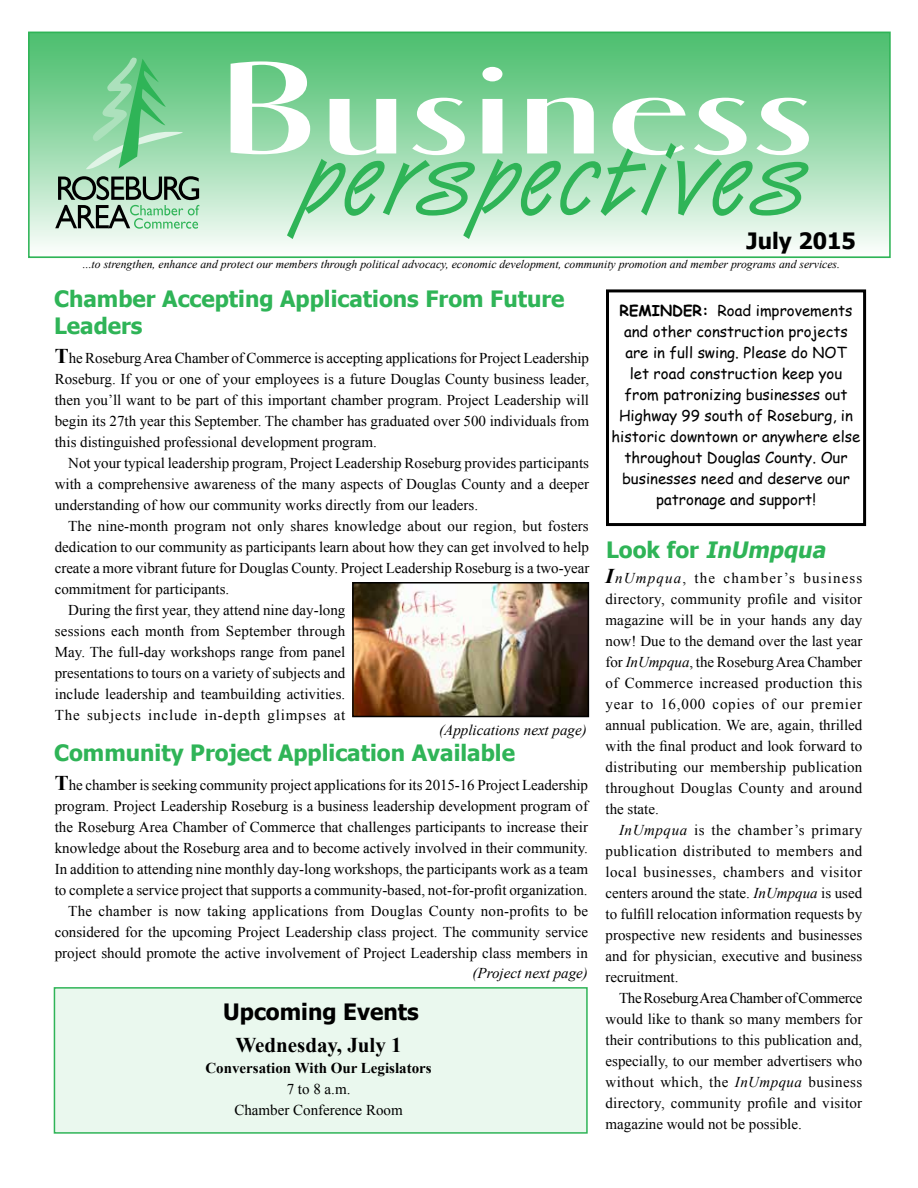
<style>
.page{position:relative;width:918px;height:1188px;background:#fff}
.page>*{position:absolute;margin:0;border:0;box-sizing:border-box;transform-origin:0 0}
.t1{font:700 22.5px/27px "Tahoma";color:#2fb457}
.t2{font:700 22.5px "Tahoma";color:#000}
.t3{font:italic 700 22.5px "Tahoma";color:#2fb457}
.t4{font:700 21px "Times New Roman";color:#000}
.t5{font:15px/21px "Times New Roman";color:#000;text-align:justify}
.t6{font:15px/21px "Comic Sans MS";color:#000;text-align:center}
.t7{font:italic 15px "Times New Roman";color:#000}
.t8{font:15px "Times New Roman";letter-spacing:.055em;color:#000}
.t9{font:700 15px "Times New Roman";color:#000}
.t10{font:italic 11.7px "Times New Roman";color:#000}
.s1{font-weight:700;font-size:21px}
.s2{font-weight:700}
.s3{font-style:normal}
.s4{font-weight:700;font-style:italic;font-size:21px}
.s5{font-style:italic}
</style>
<div class="page">
<div style="left:29px;top:32px;width:861px;height:225px;background:linear-gradient(to bottom,#43bb67,#f8fcf9)"></div>
<div style="left:28px;top:32px;width:863px;height:226px;border:2px solid #2fb457"></div>
<svg style="left:55px;top:57px;width:144px;height:172px;background:#85c598"></svg>
<svg style="left:231px;top:61px;width:578px;height:178px;background:#a4deb5"></svg>
<div style="left:54px;top:987px;width:534px;height:147px;background:#eaf8ee;border:2px solid #2fb457"></div>
<div style="left:606px;top:289px;width:260px;height:237px;border:3px solid #000"></div>
<img style="left:355px;top:585px;width:231px;height:129px">
<div style="left:352px;top:582px;width:237px;height:135px;border:2px solid #000"></div>
<h1 class="t2" style="left:746px;top:225px;width:111px">July 2015</h1>
<p class="t10" style="left:83px;top:256px;width:759px">...to strengthen, enhance and protect our members through political advocacy, economic development, community promotion and member programs and services.</p>
<h1 class="t1" style="left:54px;top:284px;width:512px">Chamber Accepting Applications From Future<br>Leaders</h1>
<p class="t5" style="left:55px;top:347px;width:536px"><span class="s1">T</span>he Roseburg Area Chamber of Commerce is accepting applications for Project Leadership Roseburg. If you or one of your employees is a future Douglas County business leader, then you’ll want to be part of this important chamber program. Project Leadership will begin its 27th year this September. The chamber has graduated over 500 individuals from this distinguished professional development program.</p>
<p class="t5" style="left:55px;top:452px;width:536px;text-indent:14px">Not your typical leadership program, Project Leadership Roseburg provides participants with a comprehensive awareness of the many aspects of Douglas County and a deeper understanding of how our community works directly from our leaders.</p>
<p class="t5" style="left:68px;top:515px;width:522px">The nine-month program not only shares knowledge about our region, but fosters</p>
<p class="t5" style="left:55px;top:536px;width:536px">dedication to our community as participants learn about how they can get involved to help</p>
<p class="t5" style="left:55px;top:557px;width:536px">create a more vibrant future for Douglas County. Project Leadership Roseburg is a two-year</p>
<p class="t5" style="left:55px;top:578px;width:176px">commitment for participants.</p>
<p class="t5" style="left:68px;top:599px;width:279px">During the first year, they attend nine day-long</p>
<p class="t5" style="left:55px;top:620px;width:292px">sessions each month from September through</p>
<p class="t5" style="left:55px;top:641px;width:292px">May. The full-day workshops range from panel</p>
<p class="t5" style="left:55px;top:662px;width:292px">presentations to tours on a variety of subjects and</p>
<p class="t5" style="left:55px;top:683px;width:292px">include leadership and teambuilding activities.</p>
<p class="t8" style="left:55px;top:705px;width:292px">The subjects include in-depth glimpses at</p>
<h1 class="t1" style="left:54px;top:738px;width:463px">Community Project Application Available</h1>
<p class="t5" style="left:55px;top:775px;width:535px;text-align:right"><span class="s1">T</span>he chamber is seeking community project applications for its 2015-16 Project Leadership program. Project Leadership Roseburg is a business leadership development program of the Roseburg Area Chamber of Commerce that challenges participants to increase their knowledge about the Roseburg area and to become actively involved in their community.<br>In addition to attending nine monthly day-long workshops, the participants work as a team to complete a service project that supports a community-based, not-for-profit organization.<br>The chamber is now taking applications from Douglas County non-profits to be considered for the upcoming Project Leadership class project. The community service project should promote the active involvement of Project Leadership class members in</p>
<p class="t7" style="left:439px;top:720px;width:149px">(Applications next page)</p>
<h1 class="t2" style="left:223px;top:996px;width:197px">Upcoming Events</h1>
<h2 class="t4" style="left:235px;top:1031px;width:168px">Wednesday, July 1</h2>
<p class="t9" style="left:205px;top:1058px;width:228px">Conversation With Our Legislators</p>
<p class="t5" style="left:234px;top:1078px;width:170px;text-align:center">7 to 8 a.m.<br>Chamber Conference Room</p>
<p class="t7" style="left:473px;top:963px;width:117px">(Project next page)</p>
<p class="t6" style="left:612px;top:300px;width:250px"><span class="s2">REMINDER:</span> Road improvements and other construction projects are in full swing. Please do NOT<br>let road construction keep you from patronizing businesses out<br>Highway 99 south of Roseburg, in historic downtown or anywhere else throughout Douglas County. Our businesses need and deserve our patronage and support!</p>
<h1 class="t3" style="left:606px;top:534px;width:226px"><span class="s3">Lo o k fo r</span> InUmpqua</h1>
<p class="t5" style="left:606px;top:568px;width:258px"><span class="s4">I</span><span class="s5">nUmpqua</span>, the chamber’s business directory, community profile and visitor magazine will be in your hands any day now! Due to the demand over the last year for <span class="s5">InUmpqua</span>, the Roseburg Area Chamber of Commerce increased production this year to 16,000 copies of our premier annual publication. We are, again, thrilled with the final product and look forward to distributing our membership publication throughout Douglas County and around the state.</p>
<p class="t5" style="left:606px;top:820px;width:258px;text-indent:14px"><span class="s5">InUmpqua</span> is the chamber’s primary publication distributed to members and local businesses, chambers and visitor centers around the state. <span class="s5">InUmpqua</span> is used to fulfill relocation information requests by prospective new residents and businesses and for physician, executive and business recruitment.</p>
<p class="t5" style="left:606px;top:988px;width:258px;text-indent:14px">The Roseburg Area Chamber of Commerce would like to thank so many members for their contributions to this publication and, especially, to our member advertisers who without which, the <span class="s5">InUmpqua</span> business directory, community profile and visitor magazine would not be possible.</p>
</div>
